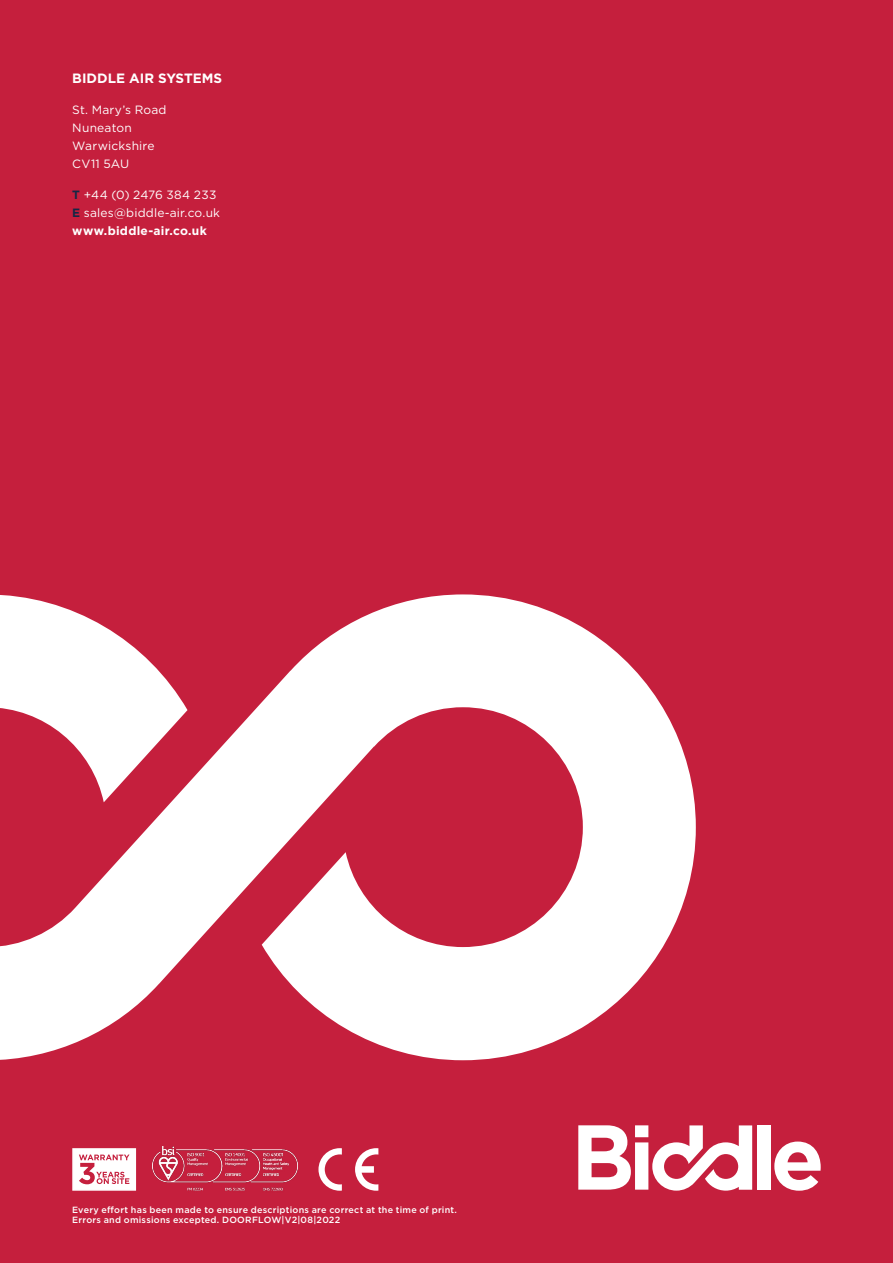
<style>
.page{position:relative;width:893px;height:1263px;background:#c51f3d}
.page>*{position:absolute;margin:0;border:0;box-sizing:border-box;transform-origin:0 0}
.t1{font:700 13.5px "Gotham";color:#fff}
.t2{font:12px/18px "Gotham";letter-spacing:.015em;color:#fff}
.t3{font:500 9px/10.5px "Gotham";letter-spacing:.025em;color:#fff}
.s1{font-weight:700;color:#142846}
.s2{font-weight:700}
</style>
<div class="page">
<div style="left:757px;top:1125px;width:13px;height:64px;background:#fff"></div>
<svg style="left:774px;top:1141px;width:47px;height:50px"></svg>
<svg style="left:578px;top:1125px;width:174px;height:65px"></svg>
<svg style="left:0;top:594px;width:696px;height:466px;fill:#fff"></svg>
<svg style="left:318px;top:1148px;width:24px;height:43px"></svg>
<svg style="left:355px;top:1148px;width:23px;height:43px"></svg>
<div style="left:72px;top:1148px;width:64px;height:43px;background:#fff;border:2px solid #fff"></div>
<svg style="left:79px;top:1154px;width:50px;height:30px"></svg>
<img style="left:152px;top:1146px;width:146px;height:45px">
<h1 class="t1" style="left:72px;top:69px;width:151px">BIDDLE AIR SYSTEMS</h1>
<h2 class="t2" style="left:72px;top:100px;width:96px">St. Mary’s Road<br>Nuneaton<br>Warwickshire<br>CV11 5AU</h2>
<h2 class="t2" style="left:72px;top:185px;width:149px"><span class="s1">T</span> +44 (0) 2476 384 233<br><span class="s1">E</span> sales@biddle-air.co.uk <span class="s2">www.biddle-air.co.uk</span></h2>
<p class="t3" style="left:72px;top:1204px;width:386px">Every effort has been made to ensure descriptions are correct at the time of print.<br>Errors and omissions excepted. DOORFLOW|V2|08|2022</p>
</div>
